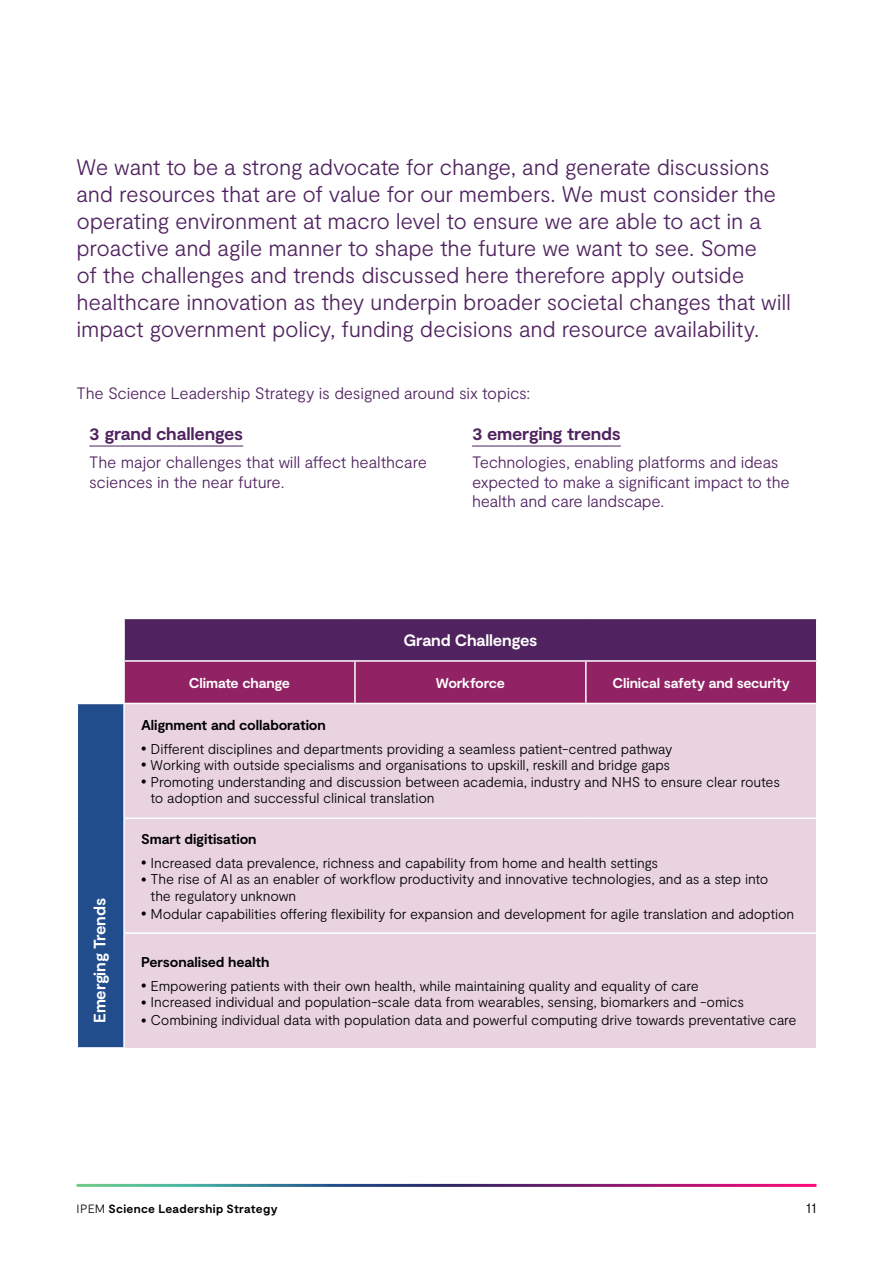
<style>
.page{position:relative;width:893px;height:1263px;background:#fff}
.page>*{position:absolute;margin:0;border:0;box-sizing:border-box;transform-origin:0 0}
.Pullout___P{font:300 22.5px/27px "Moderat";letter-spacing:-.015em;color:#502360}
.Body_copy___P{font:700 18px "Moderat";letter-spacing:-.015em;color:#502360}
.Body_copy___P-2{font:300 16.5px/19.5px "Moderat";letter-spacing:-.015em;color:#502360}
.Table_copy___P{font:700 16.5px "Moderat";letter-spacing:-.015em;color:#fff}
.t1{font:300 15px "Moderat";color:#000}
.Body_copy___P-3{font:300 14.25px/16.5px "Moderat";letter-spacing:-.015em;color:#000}
.Body_copy___P-4{font:700 14.25px "Moderat";letter-spacing:-.01em;color:#000}
.Table_copy___P-2{font:700 14.25px "Moderat";letter-spacing:-.015em;color:#fff}
.t2{font:700 12px "Moderat";letter-spacing:.025em;color:#000}
.s1{font-weight:900;font-size:24px}
.s2{font-weight:300}
</style>
<div class="page">
<hr style="left:89px;top:446px;width:154px;height:1px;background:#502360">
<hr style="left:472px;top:446px;width:149px;height:1px;background:#502360">
<svg style="left:125px;top:619px;width:691px;height:84px;background:#712362"></svg>
<div style="left:77px;top:703px;width:47px;height:345px;background:#224d8c"></div>
<div style="left:125px;top:704px;width:691px;height:344px;background:#e9d3e0"></div>
<hr style="left:124px;top:660px;width:231px;height:2px;background:#fff">
<hr style="left:355px;top:660px;width:231px;height:2px;background:#fff">
<hr style="left:354px;top:662px;width:2px;height:41px;background:#fff">
<hr style="left:586px;top:660px;width:231px;height:2px;background:#fff">
<hr style="left:585px;top:662px;width:2px;height:41px;background:#fff">
<hr style="left:77px;top:703px;width:47px;height:1px;background:#fff">
<hr style="left:77px;top:704px;width:1px;height:114px;background:#fff">
<hr style="left:77px;top:818px;width:1px;height:115px;background:#fff">
<hr style="left:77px;top:933px;width:1px;height:114px;background:#fff">
<hr style="left:77px;top:1047px;width:48px;height:2px;background:#fff">
<hr style="left:123px;top:704px;width:2px;height:114px;background:#fff">
<hr style="left:123px;top:818px;width:2px;height:115px;background:#fff">
<hr style="left:123px;top:933px;width:2px;height:114px;background:#fff">
<hr style="left:125px;top:817px;width:230px;height:2px;background:#fff">
<hr style="left:355px;top:817px;width:231px;height:2px;background:#fff">
<hr style="left:586px;top:817px;width:230px;height:2px;background:#fff">
<hr style="left:125px;top:932px;width:230px;height:2px;background:#fff">
<hr style="left:355px;top:932px;width:231px;height:2px;background:#fff">
<hr style="left:586px;top:932px;width:230px;height:2px;background:#fff">
<p class="Pullout___P" style="left:77px;top:154px;width:716px">We want to be a strong advocate for change, and generate discussions and resources that are of value for our members. We must consider the operating environment at macro level to ensure we are able to act in a proactive and agile manner to shape the future we want to see. Some<br>of the challenges and trends discussed here therefore apply outside healthcare innovation as they underpin broader societal changes that will impact government policy, funding decisions and resource availability.</p>
<p class="Body_copy___P-2" style="left:77px;top:384px;width:455px">The Science Leadership Strategy is designed around six topics:</p>
<p class="Body_copy___P" style="left:89px;top:423px;width:155px">3 grand challenges</p>
<p class="Body_copy___P-2" style="left:89px;top:453px;width:339px">The major challenges that will affect healthcare sciences in the near future.</p>
<p class="Body_copy___P" style="left:472px;top:423px;width:150px">3 emerging trends</p>
<p class="Body_copy___P-2" style="left:472px;top:453px;width:319px">Technologies, enabling platforms and ideas expected to make a significant impact to the health and care landscape.</p>
<p class="Table_copy___P" style="left:90px;top:1023px;width:126px;rotate:-90deg">Emerging Trends</p>
<p class="Table_copy___P" style="left:403px;top:631px;width:136px">Grand Challenges</p>
<p class="Table_copy___P-2" style="left:189px;top:675px;width:103px">Climate change</p>
<p class="Table_copy___P-2" style="left:436px;top:675px;width:71px">Workforce</p>
<p class="Table_copy___P-2" style="left:613px;top:675px;width:179px">Clinical safety and security</p>
<p class="Body_copy___P-4" style="left:141px;top:717px;width:186px">Alignment and collaboration</p>
<p class="Body_copy___P-3" style="left:141px;top:741px;width:533px"><span class="s1">•</span> Different disciplines and departments providing a seamless patient-centred pathway</p>
<p class="Body_copy___P-3" style="left:141px;top:757px;width:531px"><span class="s1">•</span> Working with outside specialisms and organisations to upskill, reskill and bridge gaps</p>
<p class="Body_copy___P-3" style="left:151px;top:774px;width:631px;text-indent:-10px"><span class="s1">•</span> Promoting understanding and discussion between academia, industry and NHS to ensure clear routes to adoption and successful clinical translation</p>
<p class="Body_copy___P-4" style="left:141px;top:831px;width:117px">Smart digitisation</p>
<p class="Body_copy___P-3" style="left:141px;top:855px;width:519px"><span class="s1">•</span> Increased data prevalence, richness and capability from home and health settings</p>
<p class="Body_copy___P-3" style="left:151px;top:871px;width:619px;text-indent:-10px"><span class="s1">•</span> The rise of AI as an enabler of workflow productivity and innovative technologies, and as a step into the regulatory unknown</p>
<p class="Body_copy___P-3" style="left:141px;top:906px;width:655px"><span class="s1">•</span> Modular capabilities offering flexibility for expansion and development for agile translation and adoption</p>
<p class="Body_copy___P-4" style="left:141px;top:954px;width:130px">Personalised health</p>
<p class="Body_copy___P-3" style="left:141px;top:978px;width:559px"><span class="s1">•</span> Empowering patients with their own health, while maintaining quality and equality of care</p>
<p class="Body_copy___P-3" style="left:141px;top:994px;width:604px"><span class="s1">•</span> Increased individual and population-scale data from wearables, sensing, biomarkers and -omics</p>
<p class="Body_copy___P-3" style="left:141px;top:1012px;width:657px"><span class="s1">•</span> Combining individual data with population data and powerful computing drive towards preventative care</p>
<h1 class="t2" style="left:77px;top:1202px;width:202px"><span class="s2">IPEM</span> Science Leadership Strategy</h1>
<h1 class="t1" style="left:806px;top:1199px;width:12px">11</h1>
</div>
